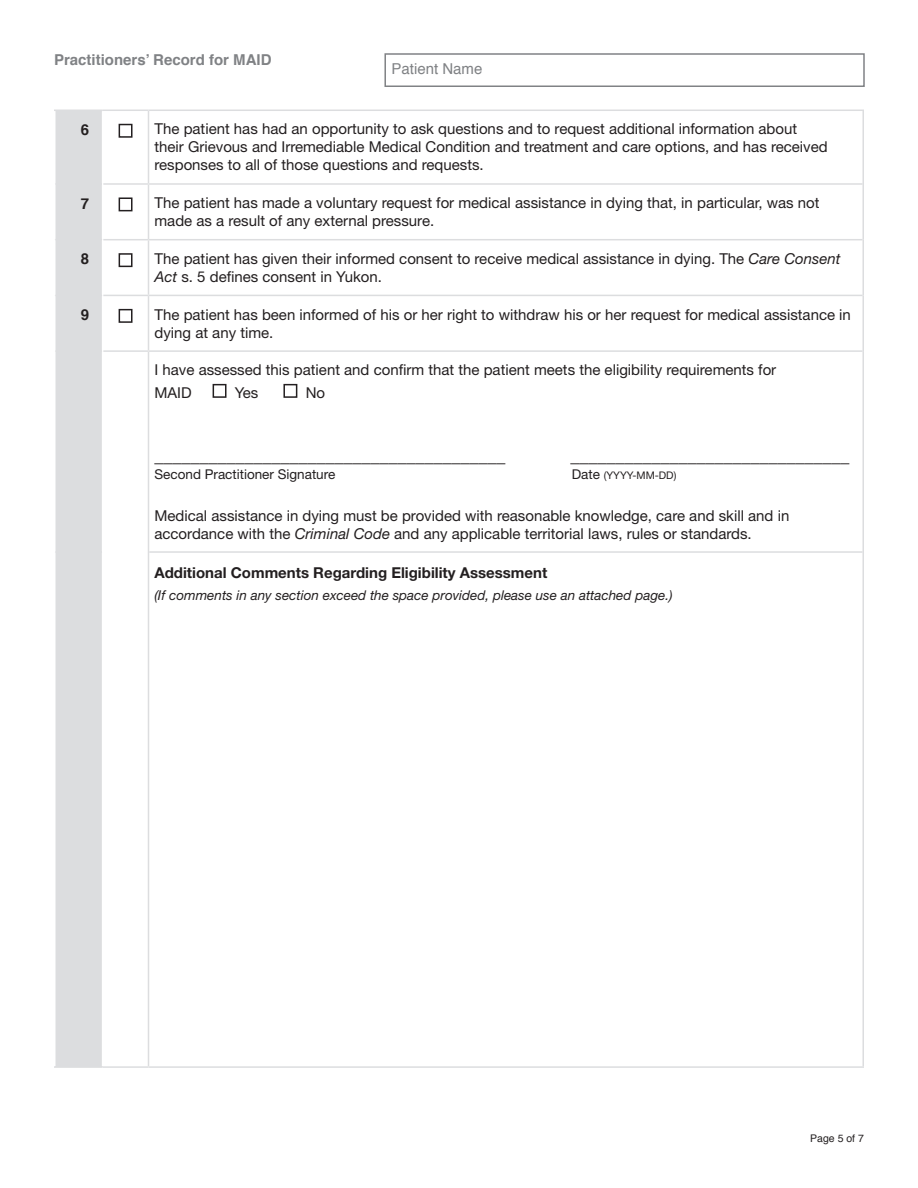
<style>
.page{position:relative;width:918px;height:1188px;background:#fff}
.page>*{position:absolute;margin:0;border:0;box-sizing:border-box;transform-origin:0 0}
.t1{font:18px "Helvetica Neue LT Std";color:#231f20}
.t2{font:15px/18px "Helvetica Neue LT Std";color:#231f20}
.t3{font:700 15px "Helvetica Neue LT Std";color:#231f20}
.t4{font:700 15px "Helvetica";color:#808285}
.t5{font:15px "Helvetica";color:#808285}
.t6{font:700 15px "Helvetica";color:#231f20}
.t7{font:italic 13.5px "Helvetica Neue LT Std";color:#231f20}
.t8{font:13.5px "Helvetica Neue LT Std";color:#231f20}
.t9{font:10.5px "Helvetica Neue LT Std";color:#231f20}
.t10{font:10.5px "Helvetica";color:#231f20}
.s1{font-style:italic}
.s2{font-size:13.5px}
</style>
<div class="page">
<div style="left:384px;top:53px;width:481px;height:34px;border:2px solid #808285"></div>
<div style="left:56px;top:111px;width:46px;height:955px;background:#dcdddf"></div>
<hr style="left:148px;top:111px;width:1px;height:72px;background:#dcdddf">
<hr style="left:862px;top:111px;width:2px;height:73px;background:#dcdddf">
<hr style="left:148px;top:185px;width:1px;height:54px;background:#dcdddf">
<hr style="left:862px;top:184px;width:2px;height:56px;background:#dcdddf">
<hr style="left:148px;top:240px;width:1px;height:55px;background:#dcdddf">
<hr style="left:862px;top:240px;width:2px;height:55px;background:#dcdddf">
<hr style="left:148px;top:296px;width:1px;height:54px;background:#dcdddf">
<hr style="left:862px;top:295px;width:2px;height:56px;background:#dcdddf">
<hr style="left:148px;top:352px;width:1px;height:200px;background:#dcdddf">
<hr style="left:862px;top:351px;width:2px;height:201px;background:#dcdddf">
<hr style="left:148px;top:552px;width:1px;height:514px;background:#dcdddf">
<hr style="left:862px;top:552px;width:2px;height:514px;background:#dcdddf">
<hr style="left:103px;top:110px;width:46px;height:1px;background:#dcdddf">
<hr style="left:148px;top:110px;width:716px;height:1px;background:#dcdddf">
<hr style="left:103px;top:183px;width:46px;height:2px;background:#dcdddf">
<hr style="left:148px;top:183px;width:714px;height:2px;background:#dcdddf">
<hr style="left:103px;top:239px;width:46px;height:1px;background:#dcdddf">
<hr style="left:148px;top:239px;width:714px;height:1px;background:#dcdddf">
<hr style="left:103px;top:295px;width:46px;height:1px;background:#dcdddf">
<hr style="left:148px;top:295px;width:714px;height:1px;background:#dcdddf">
<hr style="left:103px;top:350px;width:46px;height:2px;background:#dcdddf">
<hr style="left:148px;top:350px;width:714px;height:2px;background:#dcdddf">
<hr style="left:149px;top:551px;width:713px;height:2px;background:#dcdddf">
<hr style="left:103px;top:1066px;width:46px;height:2px;background:#dcdddf">
<hr style="left:148px;top:1066px;width:716px;height:2px;background:#dcdddf">
<hr style="left:54px;top:110px;width:49px;height:1px;background:#dcdddf">
<hr style="left:56px;top:183px;width:46px;height:2px;background:#dcdddf">
<hr style="left:56px;top:239px;width:46px;height:1px;background:#dcdddf">
<hr style="left:56px;top:295px;width:46px;height:1px;background:#dcdddf">
<hr style="left:56px;top:350px;width:46px;height:2px;background:#dcdddf">
<hr style="left:56px;top:551px;width:46px;height:2px;background:#dcdddf">
<hr style="left:54px;top:1066px;width:49px;height:2px;background:#dcdddf">
<div style="left:119px;top:124px;width:14px;height:14px;border:2px solid #231f20"></div>
<div style="left:119px;top:197px;width:14px;height:14px;border:2px solid #231f20"></div>
<div style="left:119px;top:253px;width:14px;height:14px;border:2px solid #231f20"></div>
<div style="left:119px;top:309px;width:14px;height:14px;border:2px solid #231f20"></div>
<div style="left:213px;top:384px;width:13px;height:14px;border:2px solid #231f20"></div>
<div style="left:283px;top:384px;width:14px;height:14px;border:2px solid #231f20"></div>
<p class="t4" style="left:54px;top:48px;width:219px">Practitioners’ Record for MAID</p>
<p class="t5" style="left:392px;top:57px;width:92px">Patient Name</p>
<p class="t6" style="left:81px;top:118px;width:10px">6</p>
<p class="t2" style="left:154px;top:120px;width:675px">The patient has had an opportunity to ask questions and to request additional information about their Grievous and Irremediable Medical Condition and treatment and care options, and has received responses to all of those questions and requests.</p>
<p class="t6" style="left:81px;top:191px;width:10px">7</p>
<p class="t2" style="left:154px;top:194px;width:667px">The patient has made a voluntary request for medical assistance in dying that, in particular, was not made as a result of any external pressure.</p>
<p class="t6" style="left:81px;top:247px;width:10px">8</p>
<p class="t2" style="left:154px;top:249px;width:688px">The patient has given their informed consent to receive medical assistance in dying. The <span class="s1">Care Consent<br>Act</span> s. 5 defines consent in Yukon.</p>
<p class="t6" style="left:81px;top:303px;width:10px">9</p>
<p class="t2" style="left:154px;top:305px;width:698px">The patient has been informed of his or her right to withdraw his or her request for medical assistance in dying at any time.</p>
<p class="t2" style="left:154px;top:359px;width:623px;line-height:22.5px">I have assessed this patient and confirm that the patient meets the eligibility requirements for<br>MAID</p>
<p class="t2" style="left:235px;top:383px;width:25px">Yes</p>
<p class="t2" style="left:306px;top:383px;width:21px">No</p>
<p class="t1" style="left:154px;top:445px;width:352px">_______________________________________</p>
<p class="t1" style="left:571px;top:445px;width:280px">_______________________________</p>
<p class="t8" style="left:154px;top:466px;width:182px">Second Practitioner Signature</p>
<p class="t9" style="left:572px;top:469px;width:106px"><span class="s2">Date</span> (YYYY-MM-DD)</p>
<p class="t2" style="left:154px;top:506px;width:636px">Medical assistance in dying must be provided with reasonable knowledge, care and skill and in accordance with the <span class="s1">Criminal Code</span> and any applicable territorial laws, rules or standards.</p>
<p class="t3" style="left:154px;top:564px;width:394px">Additional Comments Regarding Eligibility Assessment</p>
<p class="t7" style="left:154px;top:587px;width:520px">(If comments in any section exceed the space provided, please use an attached page.)</p>
<p class="t10" style="left:810px;top:1130px;width:55px">Page 5 of 7</p>
</div>
